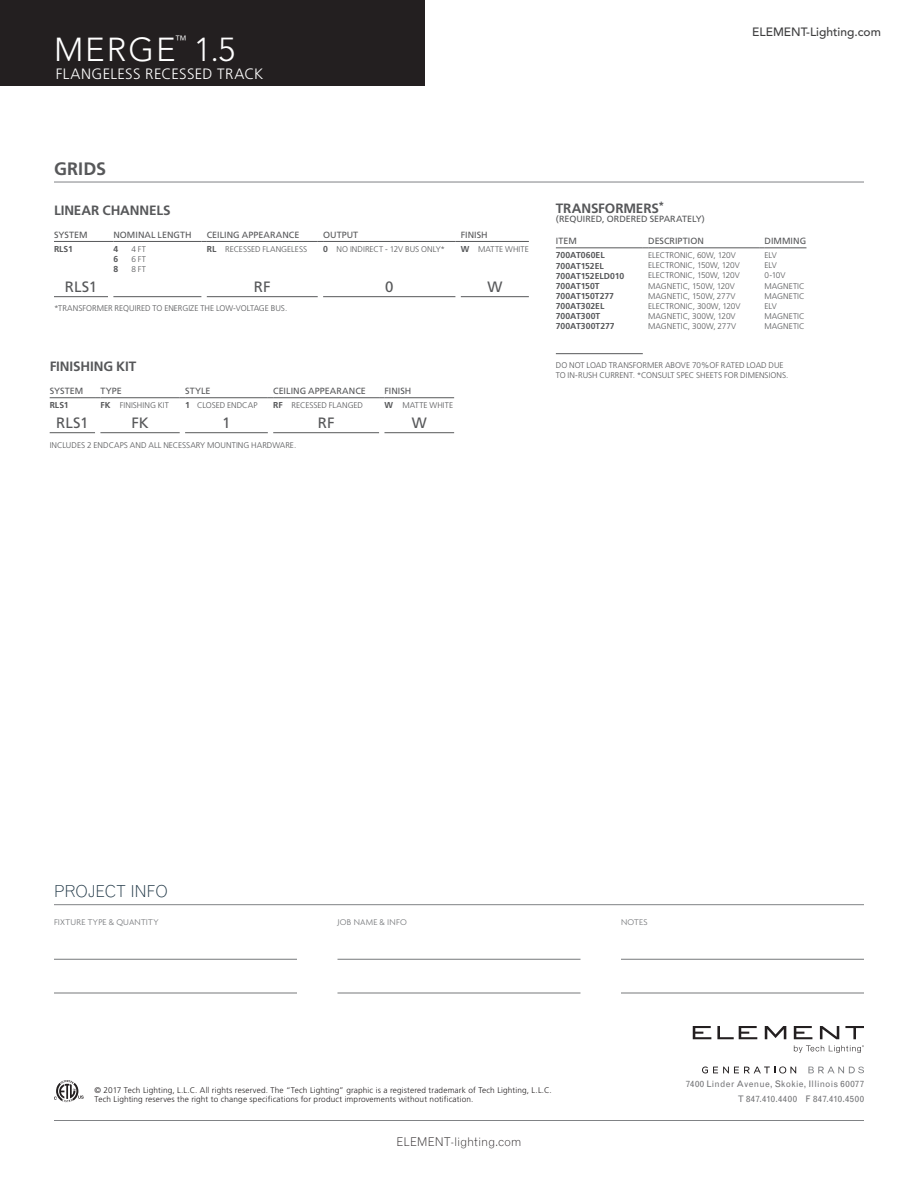
<style>
.page{position:relative;width:918px;height:1188px;background:#fff}
.page>*{position:absolute;margin:0;border:0;box-sizing:border-box;transform-origin:0 0}
.t1{font:300 33px "Avenir";letter-spacing:.06em;color:#fff}
.Spec_Header{font:700 18px "Frutiger";letter-spacing:.005em;color:#57585a}
.t2{font:300 16.5px "Grotesque";letter-spacing:-.02em;color:#203746}
.t3{font:300 15px "Frutiger";letter-spacing:.02em;color:#fff}
.Ordering_Grid_Center{font:15px "Frutiger";letter-spacing:.005em;color:#57585a}
.Product_Options{font:700 13.5px "Frutiger";letter-spacing:-.005em;color:#57585a}
.t4{font:300 12px "Grotesque";letter-spacing:-.01em;color:#231f20}
.t5{font:500 12px "Avenir";color:#3e3e3f}
.t6{font:300 12px "Avenir";color:#fff}
.Product_Options-2{font:9px "Frutiger";color:#57585a}
.t7{font:9px/14.4px "Grotesque";letter-spacing:.03em;color:#717275;text-align:right}
.t8{font:300 9px "Agenda";letter-spacing:.025em;color:#76787b}
.Product_Options-3{font:700 8.7px "Frutiger";letter-spacing:-.005em;color:#57585a}
.Product_Options-4{font:300 8.25px/9.8px "Frutiger";color:#57585a}
.t9{font:300 8.25px/9px "Frutiger";letter-spacing:.015em;color:#231f20}
.s1{font-weight:700;font-size:8.7px}
</style>
<div class="page">
<div style="left:0;top:0;width:425px;height:86px;background:#231f20"></div>
<hr style="left:54px;top:904px;width:810px;height:1px;background:#808285">
<svg style="left:54px;top:1080px;width:30px;height:22px"></svg>
<svg style="left:702px;top:1066px;width:94px;height:8px"></svg>
<svg style="left:808px;top:1067px;width:56px;height:6px"></svg>
<hr style="left:54px;top:959px;width:243px;height:1px;background:#76787b">
<hr style="left:54px;top:993px;width:243px;height:1px;background:#76787b">
<hr style="left:338px;top:959px;width:242px;height:1px;background:#76787b">
<hr style="left:338px;top:993px;width:242px;height:1px;background:#76787b">
<hr style="left:621px;top:959px;width:243px;height:1px;background:#76787b">
<hr style="left:621px;top:993px;width:243px;height:1px;background:#76787b">
<svg style="left:693px;top:1026px;width:18px;height:13px"></svg>
<svg style="left:717px;top:1026px;width:40px;height:13px"></svg>
<svg style="left:765px;top:1026px;width:21px;height:13px"></svg>
<svg style="left:794px;top:1026px;width:18px;height:13px"></svg>
<svg style="left:820px;top:1026px;width:19px;height:13px"></svg>
<svg style="left:845px;top:1026px;width:19px;height:13px"></svg>
<svg style="left:794px;top:1045px;width:70px;height:8px"></svg>
<hr style="left:54px;top:1120px;width:810px;height:1px;background:#808285">
<hr style="left:556px;top:248px;width:87px;height:1px;background:#57585a">
<hr style="left:648px;top:248px;width:111px;height:1px;background:#57585a">
<hr style="left:765px;top:248px;width:41px;height:1px;background:#57585a">
<hr style="left:556px;top:353px;width:87px;height:1px;background:#57585a">
<hr style="left:54px;top:241px;width:54px;height:1px;background:#57585a">
<hr style="left:113px;top:241px;width:88px;height:1px;background:#57585a">
<hr style="left:207px;top:241px;width:111px;height:1px;background:#57585a">
<hr style="left:323px;top:241px;width:132px;height:1px;background:#57585a">
<hr style="left:461px;top:241px;width:68px;height:1px;background:#57585a">
<hr style="left:54px;top:296px;width:54px;height:1px;background:#57585a">
<hr style="left:113px;top:296px;width:88px;height:1px;background:#57585a">
<hr style="left:323px;top:296px;width:132px;height:1px;background:#57585a">
<hr style="left:207px;top:296px;width:111px;height:1px;background:#57585a">
<hr style="left:461px;top:296px;width:68px;height:1px;background:#57585a">
<hr style="left:50px;top:397px;width:45px;height:1px;background:#57585a">
<hr style="left:100px;top:397px;width:80px;height:1px;background:#57585a">
<hr style="left:185px;top:397px;width:83px;height:1px;background:#57585a">
<hr style="left:273px;top:397px;width:106px;height:1px;background:#57585a">
<hr style="left:384px;top:397px;width:70px;height:1px;background:#57585a">
<hr style="left:50px;top:432px;width:45px;height:1px;background:#57585a">
<hr style="left:100px;top:432px;width:80px;height:1px;background:#57585a">
<hr style="left:185px;top:432px;width:83px;height:1px;background:#57585a">
<hr style="left:273px;top:432px;width:106px;height:1px;background:#57585a">
<hr style="left:384px;top:432px;width:70px;height:1px;background:#57585a">
<hr style="left:54px;top:182px;width:810px;height:1px;background:#808285">
<h1 class="t1" style="left:54px;top:31px;width:123px">MERGE</h1>
<h3 class="t6" style="left:175px;top:33px;width:13px">™</h3>
<h1 class="t1" style="left:194px;top:31px;width:43px">1.5</h1>
<h3 class="t3" style="left:56px;top:65px;width:209px">FLANGELESS RECESSED TRACK</h3>
<h3 class="t5" style="left:752px;top:25px;width:130px">ELEMENT-Lighting.com</h3>
<p class="Spec_Header" style="left:54px;top:158px;width:54px">GRIDS</p>
<p class="Product_Options" style="left:54px;top:203px;width:118px">LINEAR CHANNELS</p>
<p class="Product_Options-2" style="left:54px;top:229px;width:35px">SYSTEM</p>
<p class="Product_Options-2" style="left:113px;top:229px;width:80px">NOMINAL LENGTH</p>
<p class="Product_Options-2" style="left:207px;top:229px;width:94px">CEILING APPEARANCE</p>
<p class="Product_Options-2" style="left:323px;top:229px;width:37px">OUTPUT</p>
<p class="Product_Options-2" style="left:461px;top:229px;width:28px">FINISH</p>
<p class="Product_Options-3" style="left:54px;top:244px;width:20px">RLS1</p>
<p class="Product_Options-3" style="left:113px;top:244px;width:6px">4</p>
<p class="Product_Options-4" style="left:131px;top:244px;width:16px">4 FT</p>
<p class="Product_Options-3" style="left:113px;top:254px;width:6px">6</p>
<p class="Product_Options-4" style="left:131px;top:255px;width:16px">6 FT</p>
<p class="Product_Options-3" style="left:113px;top:264px;width:6px">8</p>
<p class="Product_Options-4" style="left:131px;top:265px;width:16px">8 FT</p>
<p class="Product_Options-4" style="left:207px;top:244px;width:102px"><span class="s1">RL</span> RECESSED FLANGELESS</p>
<p class="Product_Options-4" style="left:323px;top:244px;width:123px"><span class="s1">0</span> NO INDIRECT - 12V BUS ONLY*</p>
<p class="Product_Options-4" style="left:461px;top:244px;width:70px"><span class="s1">W</span> MATTE WHITE</p>
<p class="Ordering_Grid_Center" style="left:65px;top:278px;width:34px">RLS1</p>
<p class="Ordering_Grid_Center" style="left:254px;top:278px;width:18px">RF</p>
<p class="Ordering_Grid_Center" style="left:385px;top:278px;width:10px">0</p>
<p class="Ordering_Grid_Center" style="left:487px;top:278px;width:16px">W</p>
<p class="Product_Options-4" style="left:54px;top:304px;width:235px">*TRANSFORMER REQUIRED TO ENERGIZE THE LOW-VOLTAGE BUS.</p>
<p class="Product_Options" style="left:50px;top:359px;width:88px">FINISHING KIT</p>
<p class="Product_Options-2" style="left:50px;top:386px;width:35px">SYSTEM</p>
<p class="Product_Options-2" style="left:100px;top:386px;width:23px">TYPE</p>
<p class="Product_Options-2" style="left:185px;top:386px;width:27px">STYLE</p>
<p class="Product_Options-2" style="left:273px;top:386px;width:94px">CEILING APPEARANCE</p>
<p class="Product_Options-2" style="left:384px;top:386px;width:28px">FINISH</p>
<p class="Product_Options-3" style="left:50px;top:400px;width:20px">RLS1</p>
<p class="Product_Options-4" style="left:100px;top:401px;width:70px"><span class="s1">FK</span> FINISHING KIT</p>
<p class="Product_Options-4" style="left:185px;top:401px;width:74px"><span class="s1">1</span> CLOSED ENDCAP</p>
<p class="Product_Options-4" style="left:273px;top:401px;width:91px"><span class="s1">RF</span> RECESSED FLANGED</p>
<p class="Product_Options-4" style="left:384px;top:401px;width:70px"><span class="s1">W</span> MATTE WHITE</p>
<p class="Ordering_Grid_Center" style="left:56px;top:414px;width:34px">RLS1</p>
<p class="Ordering_Grid_Center" style="left:131px;top:414px;width:19px">FK</p>
<p class="Ordering_Grid_Center" style="left:222px;top:414px;width:10px">1</p>
<p class="Ordering_Grid_Center" style="left:318px;top:414px;width:18px">RF</p>
<p class="Ordering_Grid_Center" style="left:412px;top:414px;width:16px">W</p>
<p class="Product_Options-4" style="left:50px;top:440px;width:248px">INCLUDES 2 ENDCAPS AND ALL NECESSARY MOUNTING HARDWARE.</p>
<p class="Product_Options" style="left:556px;top:200px;width:110px">TRANSFORMERS<sup>*</sup></p>
<p class="Product_Options-2" style="left:556px;top:213px;width:151px">(REQUIRED, ORDERED SEPARATELY)</p>
<p class="Product_Options-2" style="left:556px;top:236px;width:22px">ITEM</p>
<p class="Product_Options-2" style="left:648px;top:236px;width:57px">DESCRIPTION</p>
<p class="Product_Options-2" style="left:765px;top:236px;width:43px">DIMMING</p>
<p class="Product_Options-3" style="left:556px;top:250px;width:50px">700AT060EL</p>
<p class="Product_Options-3" style="left:556px;top:260px;width:49px">700AT152EL</p>
<p class="Product_Options-3" style="left:556px;top:271px;width:70px">700AT152ELD010</p>
<p class="Product_Options-3" style="left:556px;top:281px;width:45px">700AT150T</p>
<p class="Product_Options-3" style="left:556px;top:291px;width:60px">700AT150T277</p>
<p class="Product_Options-3" style="left:556px;top:301px;width:50px">700AT302EL</p>
<p class="Product_Options-3" style="left:556px;top:311px;width:46px">700AT300T</p>
<p class="Product_Options-3" style="left:556px;top:321px;width:60px">700AT300T277</p>
<p class="Product_Options-4" style="left:648px;top:251px;width:89px">ELECTRONIC, 60W, 120V</p>
<p class="Product_Options-4" style="left:648px;top:261px;width:93px">ELECTRONIC, 150W, 120V</p>
<p class="Product_Options-4" style="left:648px;top:271px;width:93px">ELECTRONIC, 150W, 120V</p>
<p class="Product_Options-4" style="left:648px;top:281px;width:88px">MAGNETIC, 150W, 120V</p>
<p class="Product_Options-4" style="left:648px;top:291px;width:89px">MAGNETIC, 150W, 277V</p>
<p class="Product_Options-4" style="left:648px;top:301px;width:94px">ELECTRONIC, 300W, 120V</p>
<p class="Product_Options-4" style="left:648px;top:311px;width:89px">MAGNETIC, 300W, 120V</p>
<p class="Product_Options-4" style="left:648px;top:321px;width:89px">MAGNETIC, 300W, 277V</p>
<p class="Product_Options-4" style="left:765px;top:251px;width:14px">ELV</p>
<p class="Product_Options-4" style="left:765px;top:261px;width:14px">ELV</p>
<p class="Product_Options-4" style="left:765px;top:271px;width:22px">0-10V</p>
<p class="Product_Options-4" style="left:765px;top:281px;width:42px">MAGNETIC</p>
<p class="Product_Options-4" style="left:765px;top:291px;width:42px">MAGNETIC</p>
<p class="Product_Options-4" style="left:765px;top:301px;width:14px">ELV</p>
<p class="Product_Options-4" style="left:765px;top:311px;width:42px">MAGNETIC</p>
<p class="Product_Options-4" style="left:765px;top:321px;width:42px">MAGNETIC</p>
<p class="Product_Options-4" style="left:556px;top:361px;width:234px">DO NOT LOAD TRANSFORMER ABOVE 70%OF RATED LOAD DUE<br>TO IN-RUSH CURRENT. *CONSULT SPEC SHEETS FOR DIMENSIONS.</p>
<h3 class="t2" style="left:54px;top:882px;width:115px">PROJECT INFO</h3>
<p class="t8" style="left:54px;top:917px;width:106px">FIXTURE TYPE &amp; QUANTITY</p>
<p class="t8" style="left:338px;top:917px;width:71px">JOB NAME &amp; INFO</p>
<p class="t8" style="left:621px;top:917px;width:28px">NOTES</p>
<p class="t9" style="left:94px;top:1086px;width:459px">© 2017 Tech Lighting, L.L.C. All rights reserved. The “Tech Lighting” graphic is a registered trademark of Tech Lighting, L.L.C.<br>Tech Lighting reserves the right to change specifications for product improvements without notification.</p>
<h3 class="t4" style="left:397px;top:1134px;width:126px">ELEMENT-lighting.com</h3>
<p class="t7" style="left:686px;top:1077px;width:180px">7400 Linder Avenue, Skokie, Illinois 60077<br>T 847.410.4400 F 847.410.4500</p>
</div>
